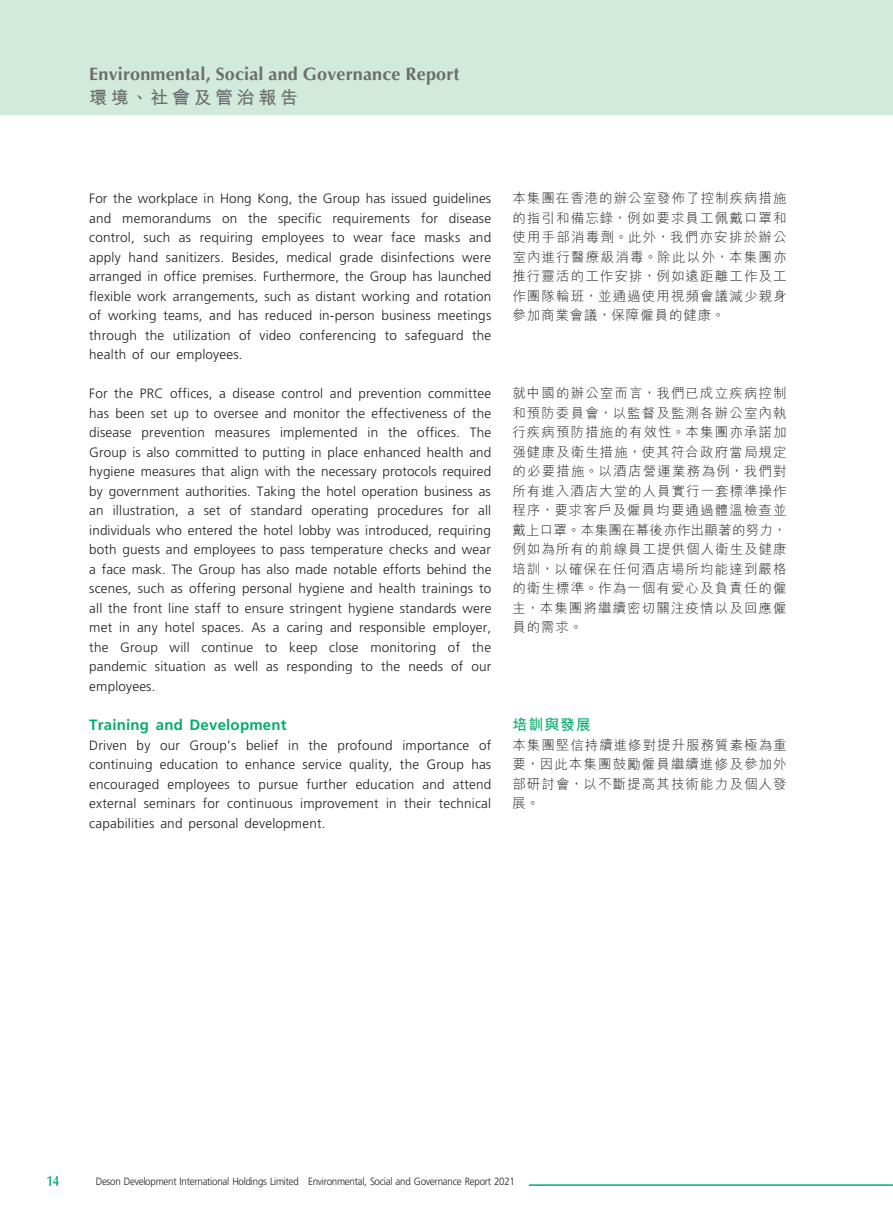
<style>
.page{position:relative;width:893px;height:1212px;background:#fff}
.page>*{position:absolute;margin:0;border:0;box-sizing:border-box;transform-origin:0 0}
.t1{font:700 18px "Optima LT Std";letter-spacing:.01em;color:#6c6d70}
.t2{font:700 18px "M Hei HK";letter-spacing:.2em;color:#6c6d70}
._04___H2{font:700 15px "Frutiger LT Std";letter-spacing:.015em;color:#03ad6d}
._04___H2-2{font:700 15px "M Hei HK";letter-spacing:.065em;color:#03ad6d}
.t3{font:600 15px "Optima LT Std";color:#03ad6d;scale:.83 1}
._11_P0{font:300 13.5px/19.5px "Frutiger LT Std";letter-spacing:.015em;color:#231f20;text-align:justify}
._11_P0-2{font:300 13.5px/19.5px "M Hei HK";letter-spacing:.08em;color:#231f20;text-align:justify}
.t4{font:300 10.5px "Frutiger LT Std";letter-spacing:-.025em;color:#231f20;scale:.93 1}
</style>
<div class="page">
<div style="left:0;top:0;width:893px;height:115px;background:#d1eadb"></div>
<hr style="left:529px;top:1184px;width:364px;height:2px;background:#03ad6d">
<h1 class="t1" style="left:89px;top:64px;width:372px">Environmental, Social and Governance Report</h1>
<h1 class="t2" style="left:89px;top:84px;width:210px">環境、社會及管治報告</h1>
<p class="_11_P0" style="left:89px;top:189px;width:404px">For the workplace in Hong Kong, the Group has issued guidelines and memorandums on the specific requirements for disease control, such as requiring employees to wear face masks and apply hand sanitizers. Besides, medical grade disinfections were arranged in office premises. Furthermore, the Group has launched flexible work arrangements, such as distant working and rotation of working teams, and has reduced in-person business meetings through the utilization of video conferencing to safeguard the health of our employees.</p>
<p class="_11_P0" style="left:89px;top:384px;width:404px">For the PRC offices, a disease control and prevention committee has been set up to oversee and monitor the effectiveness of the disease prevention measures implemented in the offices. The Group is also committed to putting in place enhanced health and hygiene measures that align with the necessary protocols required by government authorities. Taking the hotel operation business as an illustration, a set of standard operating procedures for all individuals who entered the hotel lobby was introduced, requiring both guests and employees to pass temperature checks and wear a face mask. The Group has also made notable efforts behind the scenes, such as offering personal hygiene and health trainings to all the front line staff to ensure stringent hygiene standards were met in any hotel spaces. As a caring and responsible employer, the Group will continue to keep close monitoring of the pandemic situation as well as responding to the needs of our employees.</p>
<p class="_04___H2" style="left:89px;top:716px;width:199px">Training and Development</p>
<p class="_11_P0" style="left:89px;top:735px;width:403px">Driven by our Group’s belief in the profound importance of continuing education to enhance service quality, the Group has encouraged employees to pursue further education and attend external seminars for continuous improvement in their technical capabilities and personal development.</p>
<p class="_11_P0-2" style="left:512px;top:188px;width:276px">本集團在香港的辦公室發佈了控制疾病措施的指引和備忘錄，例如要求員工佩戴口罩和使用手部消毒劑。此外，我們亦安排於辦公室內進行醫療級消毒。除此以外，本集團亦推行靈活的工作安排，例如遠距離工作及工作團隊輪班，並通過使用視頻會議減少親身參加商業會議，保障僱員的健康。</p>
<p class="_11_P0-2" style="left:512px;top:383px;width:276px">就中國的辦公室而言，我們已成立疾病控制和預防委員會，以監督及監測各辦公室內執行疾病預防措施的有效性。本集團亦承諾加强健康及衛生措施，使其符合政府當局規定的必要措施。以酒店營運業務為例，我們對所有進入酒店大堂的人員實行一套標準操作程序，要求客戶及僱員均要通過體溫檢查並戴上口罩。本集團在幕後亦作出顯著的努力，例如為所有的前線員工提供個人衛生及健康培訓，以確保在任何酒店場所均能達到嚴格的衛生標準。作為一個有愛心及負責任的僱主，本集團將繼續密切關注疫情以及回應僱員的需求。</p>
<p class="_04___H2-2" style="left:512px;top:713px;width:80px">培訓與發展</p>
<p class="_11_P0-2" style="left:512px;top:734px;width:276px">本集團堅信持續進修對提升服務質素極為重要，因此本集團鼓勵僱員繼續進修及參加外部研討會，以不斷提高其技術能力及個人發展。</p>
<p class="t3" style="left:46px;top:1172px;width:17px">14</p>
<p class="t4" style="left:96px;top:1175px;width:452px">Deson Development International Holdings Limited Environmental, Social and Governance Report 2021</p>
</div>
